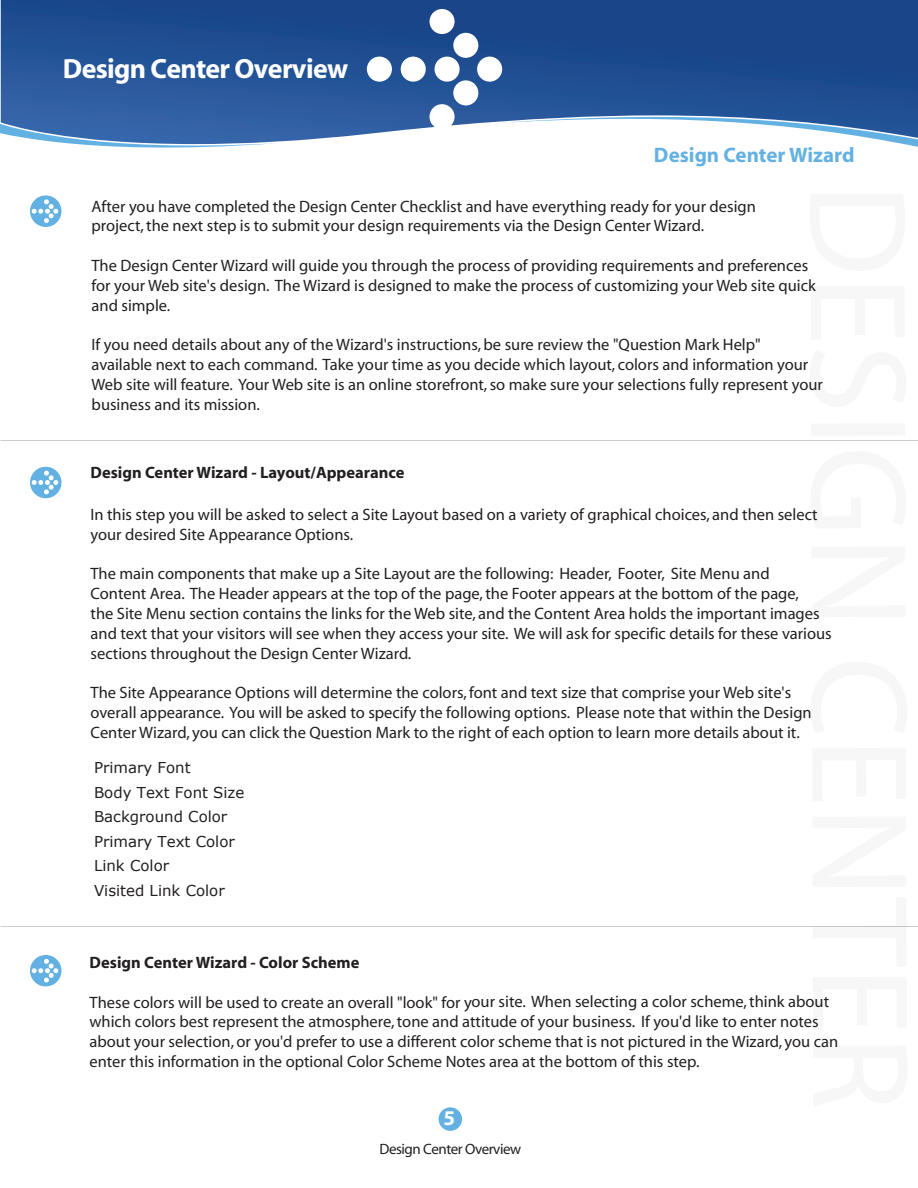
<style>
.page{position:relative;width:918px;height:1188px;background:#fff}
.page>*{position:absolute;margin:0;border:0;box-sizing:border-box;transform-origin:0 0}
.t1{font:700 27.9px "Myriad";letter-spacing:-.025em;color:#fff}
.t2{font:700 21px "Myriad";color:#63b1e2}
.t3{font:700 21px "Myriad";color:#fff}
.t4{font:16.5px/19.8px "Myriad";color:#231f20}
.t5{font:700 16.5px "Myriad";color:#231f20}
.t6{font:15px/24.6px "Verdana";color:#231f20}
.t7{font:15px "Myriad";letter-spacing:-.03em;color:#231f20}
</style>
<div class="page">
<svg style="left:1px;top:0;width:917px;height:111px;background:#265394"></svg>
<svg style="left:30px;top:195px;width:32px;height:32px"></svg>
<svg style="left:32px;top:199px;width:26px;height:24px"></svg>
<svg style="left:30px;top:467px;width:32px;height:31px"></svg>
<svg style="left:32px;top:471px;width:26px;height:23px"></svg>
<svg style="left:1px;top:111px;width:917px;height:37px"></svg>
<svg style="left:30px;top:955px;width:32px;height:31px"></svg>
<svg style="left:32px;top:959px;width:26px;height:24px"></svg>
<div style="left:439px;top:1107px;width:23px;height:24px;background:#63b1e2;border-radius:50%"></div>
<h1 class="t1" style="left:63px;top:55px;width:287px">Design Center Overview</h1>
<p class="t2" style="left:654px;top:145px;width:202px">Design Center Wizard</p>
<p class="t4" style="left:92px;top:197px;width:666px">After you have completed the Design Center Checklist and have everything ready for your design project, the next step is to submit your design requirements via the Design Center Wizard.</p>
<p class="t4" style="left:92px;top:256px;width:726px">The Design Center Wizard will guide you through the process of providing requirements and preferences for your Web site's design. The Wizard is designed to make the process of customizing your Web site quick and simple.</p>
<p class="t4" style="left:92px;top:335px;width:733px">If you need details about any of the Wizard's instructions, be sure review the "Question Mark Help" available next to each command. Take your time as you decide which layout, colors and information your Web site will feature. Your Web site is an online storefront, so make sure your selections fully represent your business and its mission.</p>
<p class="t5" style="left:91px;top:464px;width:315px">Design Center Wizard - Layout/Appearance</p>
<p class="t4" style="left:91px;top:505px;width:729px">In this step you will be asked to select a Site Layout based on a variety of graphical choices, and then select your desired Site Appearance Options.</p>
<p class="t4" style="left:91px;top:565px;width:743px">The main components that make up a Site Layout are the following: Header, Footer, Site Menu and<br>Content Area. The Header appears at the top of the page, the Footer appears at the bottom of the page,<br>the Site Menu section contains the links for the Web site, and the Content Area holds the important images and text that your visitors will see when they access your site. We will ask for specific details for these various sections throughout the Design Center Wizard.</p>
<p class="t4" style="left:91px;top:683px;width:723px">The Site Appearance Options will determine the colors,font and text size that comprise your Web site's overall appearance. You will be asked to specify the following options. Please note that within the Design<br>Center Wizard, you can click the Question Mark to the right of each option to learn more details about it.</p>
<p class="t6" style="left:94px;top:756px;width:152px">Primary Font<br>Body Text Font Size<br>Background Color<br>Primary Text Color<br>Link Color<br>Visited Link Color</p>
<p class="t5" style="left:90px;top:954px;width:271px">Design Center Wizard - Color Scheme</p>
<p class="t4" style="left:90px;top:993px;width:750px">These colors will be used to create an overall "look" for your site. When selecting a color scheme, think about which colors best represent the atmosphere,tone and attitude of your business. If you'd like to enter notes about your selection, or you'd prefer to use a different color scheme that is not pictured in the Wizard, you can enter this information in the optional Color Scheme Notes area at the bottom of this step.</p>
<p class="t3" style="left:443px;top:1108px;width:13px">5</p>
<p class="t3" style="left:444px;top:1108px;width:13px">4</p>
<p class="t7" style="left:380px;top:1141px;width:143px">Design Center Overview</p>
</div>
